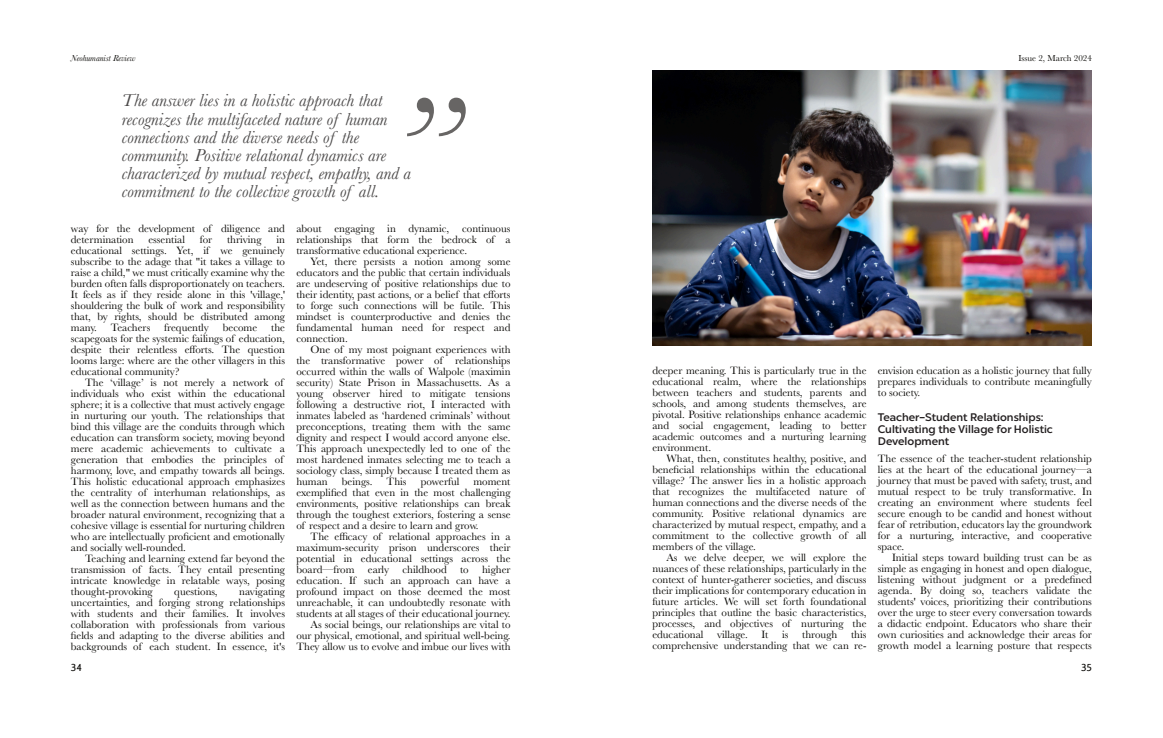
<style>
.page{position:relative;width:1163px;height:738px;background:#fff}
.page>*{position:absolute;margin:0;border:0;box-sizing:border-box;transform-origin:0 0}
.t1{font:italic 144px "Baskerville";color:#676564}
.t2{font:italic 18px/18px "Baskerville";color:#4c4a4a}
.t3{font:11px/11px "Baskerville";color:#080704;text-align:justify}
.t4{font:500 11px/12px "Chronica Pro";color:#231f20}
.t5{font:10px "Cabin";color:#080704}
.t6{font:italic 9px "Baskerville";color:#080704}
.t7{font:9px "Baskerville";color:#080704}
</style>
<div class="page">
<img style="left:652px;top:71px;width:439px;height:275px">
<p class="t6" style="left:71px;top:53px;width:66px">Neohumanist Review</p>
<p class="t2" style="left:122px;top:92px;width:291px">The answer lies in a holistic approach that recognizes the multifaceted nature of human connections and the diverse needs of the community. Positive relational dynamics are characterized by mutual respect, empathy, and a commitment to the collective growth of all.</p>
<h1 class="t1" style="left:393px;top:64px;width:67px">”</h1>
<p class="t3" style="left:71px;top:222px;width:216px">way for the development of diligence and determination</p>
<p class="t3" style="left:148px;top:233px;width:38px">essential</p>
<p class="t3" style="left:200px;top:233px;width:14px">for</p>
<p class="t3" style="left:227px;top:233px;width:36px">thriving</p>
<p class="t3" style="left:71px;top:233px;width:216px;text-indent:205px">in educational settings. Yet, if we genuinely subscribe to the adage that "it takes a village to raise a child," we must critically examine why the burden often falls disproportionately on teachers.<br>It feels as if they reside alone in this 'village,' shouldering the bulk of work and responsibility that, by rights, should be distributed among many.</p>
<p class="t3" style="left:111px;top:321px;width:41px">Teachers</p>
<p class="t3" style="left:164px;top:321px;width:46px">frequently</p>
<p class="t3" style="left:223px;top:321px;width:36px">become</p>
<p class="t3" style="left:71px;top:321px;width:216px;text-indent:200px">the scapegoats for the systemic failings of education, despite their relentless efforts. The question looms large: where are the other villagers in this educational community?</p>
<p class="t3" style="left:71px;top:376px;width:216px;text-align:left;text-indent:14px">The ‘village’ is not merely a network of individuals who exist within the educational sphere; it is a collective that must actively engage in nurturing our youth. The relationships that bind this village are the conduits through which education can transform society, moving beyond mere academic achievements to cultivate a generation that embodies the principles of harmony, love, and empathy towards all beings.<br>This holistic educational approach emphasizes the centrality of interhuman relationships, as well as the connection between humans and the broader natural environment, recognizing that a cohesive village is essential for nurturing children who are intellectually proficient and emotionally and socially well-rounded.</p>
<p class="t3" style="left:71px;top:552px;width:216px;text-indent:14px">Teaching and learning extend far beyond the transmission of facts. They entail presenting intricate knowledge in relatable ways, posing thought-provoking</p>
<p class="t3" style="left:71px;top:585px;width:216px;text-indent:168px">navigating uncertainties, and forging strong relationships with students and their families. It involves collaboration with professionals from various fields and adapting to the diverse abilities and backgrounds of each student. In essence, it's</p>
<p class="t3" style="left:174px;top:585px;width:45px">questions,</p>
<p class="t5" style="left:71px;top:661px;width:13px">34</p>
<p class="t3" style="left:296px;top:222px;width:216px">about engaging in dynamic, continuous relationships that form the bedrock of a transformative educational experience.</p>
<p class="t3" style="left:296px;top:255px;width:216px;text-indent:14px">Yet, there persists a notion among some educators and the public that certain individuals are undeserving of positive relationships due to their identity, past actions, or a belief that efforts to forge such connections will be futile. This mindset is counterproductive and denies the fundamental human need for respect and connection.</p>
<p class="t3" style="left:296px;top:343px;width:216px;text-indent:14px">One of my most poignant experiences with the transformative power of relationships occurred within the walls of Walpole (maximin security) State Prison in Massachusetts. As a young observer hired to mitigate tensions following a destructive riot, I interacted with inmates labeled as ‘hardened criminals’ without preconceptions, treating them with the same dignity and respect I would accord anyone else.<br>This approach unexpectedly led to one of the most hardened inmates selecting me to teach a sociology class, simply because I treated them as human</p>
<p class="t3" style="left:342px;top:475px;width:32px">beings.</p>
<p class="t3" style="left:386px;top:475px;width:22px">This</p>
<p class="t3" style="left:420px;top:475px;width:40px">powerful</p>
<p class="t3" style="left:296px;top:475px;width:216px;text-indent:177px">moment exemplified that even in the most challenging environments, positive relationships can break through the toughest exteriors, fostering a sense of respect and a desire to learn and grow.</p>
<p class="t3" style="left:296px;top:530px;width:216px;text-align:right">The efficacy of relational approaches in a maximum-security prison underscores their potential in educational settings across the board—from early childhood to higher education. If such an approach can have a profound impact on those deemed the most unreachable, it can undoubtedly resonate with students at all stages of their educational journey.<br>As social beings, our relationships are vital to our physical, emotional, and spiritual well-being.<br>They allow us to evolve and imbue our lives with</p>
<p class="t7" style="left:1018px;top:52px;width:75px">Issue 2, March 2024</p>
<p class="t3" style="left:652px;top:364px;width:216px">deeper meaning. This is particularly true in the educational realm, where the relationships between teachers and students, parents and schools, and among students themselves, are pivotal. Positive relationships enhance academic and social engagement, leading to better academic outcomes and a nurturing learning environment.</p>
<p class="t3" style="left:652px;top:452px;width:216px;text-align:left;text-indent:14px">What, then, constitutes healthy, positive, and beneficial relationships within the educational village? The answer lies in a holistic approach that recognizes the multifaceted nature of human connections and the diverse needs of the community. Positive relational dynamics are characterized by mutual respect, empathy, and a commitment to the collective growth of all members of the village.</p>
<p class="t3" style="left:652px;top:551px;width:216px;text-indent:14px">As we delve deeper, we will explore the nuances of these relationships, particularly in the context of hunter-gatherer societies, and discuss their implications for contemporary education in future articles. We will set forth foundational principles that outline the basic characteristics, processes, and objectives of nurturing the educational village. It is through this comprehensive understanding that we can re-</p>
<p class="t3" style="left:877px;top:364px;width:216px">envision education as a holistic journey that fully prepares individuals to contribute meaningfully to society.</p>
<p class="t4" style="left:877px;top:411px;width:176px">Teacher–Student Relationships:<br>Cultivating the Village for Holistic<br>Development</p>
<p class="t3" style="left:877px;top:452px;width:216px">The essence of the teacher-student relationship lies at the heart of the educational journey—a journey that must be paved with safety, trust, and mutual respect to be truly transformative. In creating an environment where students feel secure enough to be candid and honest without fear of retribution, educators lay the groundwork for a nurturing, interactive, and cooperative space.</p>
<p class="t3" style="left:877px;top:551px;width:216px;text-indent:14px">Initial steps toward building trust can be as simple as engaging in honest and open dialogue, listening without judgment or a predefined agenda. By doing so, teachers validate the students' voices, prioritizing their contributions over the urge to steer every conversation towards a didactic endpoint. Educators who share their own curiosities and acknowledge their areas for growth model a learning posture that respects</p>
<p class="t5" style="left:1080px;top:661px;width:12px">35</p>
</div>
